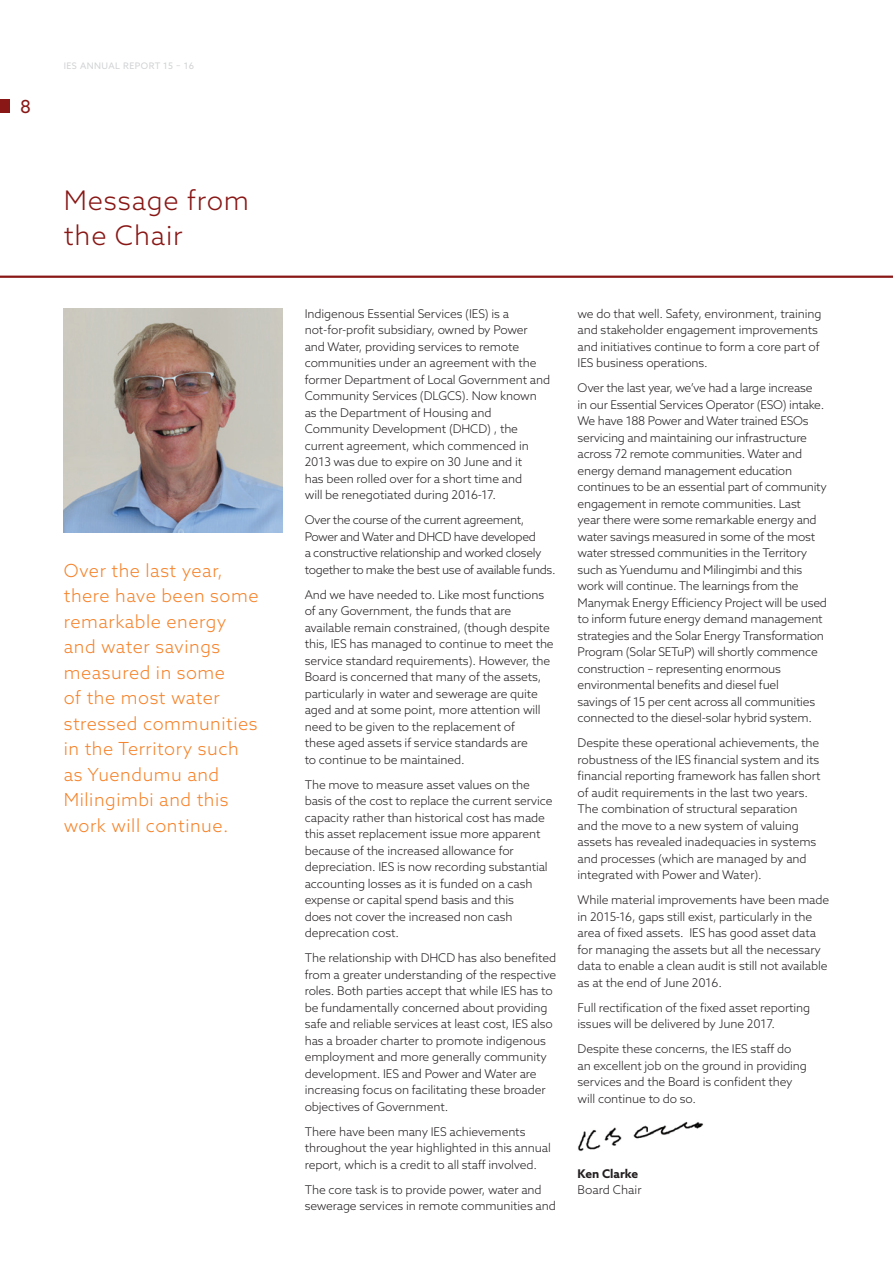
<style>
.page{position:relative;width:893px;height:1263px;background:#fff}
.page>*{position:absolute;margin:0;border:0;box-sizing:border-box;transform-origin:0 0}
.heading2{font:300 27px/34.5px "Azo Sans";letter-spacing:.03em;color:#881715}
.body_copy{font:300 18px/25.5px "Azo Sans";letter-spacing:.03em;color:#f58229}
.t1{font:18px "Azo Sans";color:#881715}
.body_copy-2{font:300 12px/16.5px "Azo Sans";letter-spacing:-.01em;color:#231f20}
.body_copy-3{font:300 12px/16.5px "Azo Sans";letter-spacing:-.03em;color:#231f20}
.t2{font:9px "Azo Sans";letter-spacing:.05em;color:#d1d2d4}
.s1{font-weight:700}
</style>
<div class="page">
<div style="left:0;top:99px;width:10px;height:14px;background:#881715"></div>
<svg style="left:0;top:275px;width:893px;height:3px;background:#a5504e"></svg>
<img style="left:578px;top:1121px;width:126px;height:30px">
<img style="left:64px;top:308px;width:219px;height:225px">
<p class="t1" style="left:20px;top:95px;width:12px">8</p>
<p class="t2" style="left:64px;top:60px;width:132px">IES ANNUAL REPORT 15 – 16</p>
<p class="heading2" style="left:64px;top:183px;width:187px">Message from the Chair</p>
<p class="body_copy" style="left:64px;top:557px;width:196px">Over the last year, there have been some remarkable energy and water savings measured in some<br>of the most water stressed communities in the Territory such as Yuendumu and<br>Milingimbi and this work will continue.</p>
<p class="body_copy-2" style="left:305px;top:305px;width:247px">Indigenous Essential Services (IES) is a not-for-profit subsidiary, owned by Power and Water, providing services to remote communities under an agreement with the former Department of Local Government and Community Services (DLGCS). Now known as the Department of Housing and Community Development (DHCD) , the current agreement, which commenced in 2013 was due to expire on 30 June and it<br>has been rolled over for a short time and<br>will be renegotiated during 2016-17.</p>
<p class="body_copy-3" style="left:305px;top:511px;width:252px">Over the course of the current agreement, Power and Water and DHCD have developed<br>a constructive relationship and worked closely together to make the best use of available funds.</p>
<p class="body_copy-2" style="left:305px;top:586px;width:251px">And we have needed to. Like most functions of any Government, the funds that are available remain constrained, (though despite this, IES has managed to continue to meet the service standard requirements). However, the Board is concerned that many of the assets, particularly in water and sewerage are quite aged and at some point, more attention will need to be given to the replacement of<br>these aged assets if service standards are<br>to continue to be maintained.</p>
<p class="body_copy-2" style="left:305px;top:776px;width:249px">The move to measure asset values on the basis of the cost to replace the current service capacity rather than historical cost has made this asset replacement issue more apparent because of the increased allowance for depreciation. IES is now recording substantial accounting losses as it is funded on a cash expense or capital spend basis and this<br>does not cover the increased non cash deprecation cost.</p>
<p class="body_copy-2" style="left:305px;top:949px;width:253px">The relationship with DHCD has also benefited from a greater understanding of the respective roles. Both parties accept that while IES has to be fundamentally concerned about providing safe and reliable services at least cost, IES also has a broader charter to promote indigenous employment and more generally community development. IES and Power and Water are increasing focus on facilitating these broader objectives of Government.</p>
<p class="body_copy-2" style="left:305px;top:1123px;width:248px">There have been many IES achievements throughout the year highlighted in this annual report, which is a credit to all staff involved.</p>
<p class="body_copy-2" style="left:305px;top:1181px;width:253px">The core task is to provide power, water and sewerage services in remote communities and</p>
<p class="body_copy-2" style="left:578px;top:305px;width:245px">we do that well. Safety, environment, training and stakeholder engagement improvements and initiatives continue to form a core part of IES business operations.</p>
<p class="body_copy-2" style="left:578px;top:379px;width:251px">Over the last year, we’ve had a large increase<br>in our Essential Services Operator (ESO) intake.<br>We have 188 Power and Water trained ESOs servicing and maintaining our infrastructure across 72 remote communities. Water and energy demand management education continues to be an essential part of community engagement in remote communities. Last<br>year there were some remarkable energy and water savings measured in some of the most water stressed communities in the Territory such as Yuendumu and Milingimbi and this work will continue. The learnings from the Manymak Energy Efficiency Project will be used to inform future energy demand management strategies and the Solar Energy Transformation Program (Solar SETuP) will shortly commence construction – representing enormous environmental benefits and diesel fuel<br>savings of 15 per cent across all communities connected to the diesel-solar hybrid system.</p>
<p class="body_copy-2" style="left:578px;top:734px;width:244px">Despite these operational achievements, the robustness of the IES financial system and its financial reporting framework has fallen short of audit requirements in the last two years.<br>The combination of structural separation and the move to a new system of valuing assets has revealed inadequacies in systems and processes (which are managed by and integrated with Power and Water).</p>
<p class="body_copy-2" style="left:578px;top:891px;width:253px">While material improvements have been made in 2015-16, gaps still exist, particularly in the area of fixed assets. IES has good asset data for managing the assets but all the necessary data to enable a clean audit is still not available as at the end of June 2016.</p>
<p class="body_copy-2" style="left:578px;top:999px;width:234px">Full rectification of the fixed asset reporting issues will be delivered by June 2017.</p>
<p class="body_copy-2" style="left:578px;top:1040px;width:231px">Despite these concerns, the IES staff do an excellent job on the ground in providing services and the Board is confident they will continue to do so.</p>
<p class="body_copy-2" style="left:578px;top:1165px;width:66px"><span class="s1">Ken Clarke<br></span>Board Chair</p>
</div>
